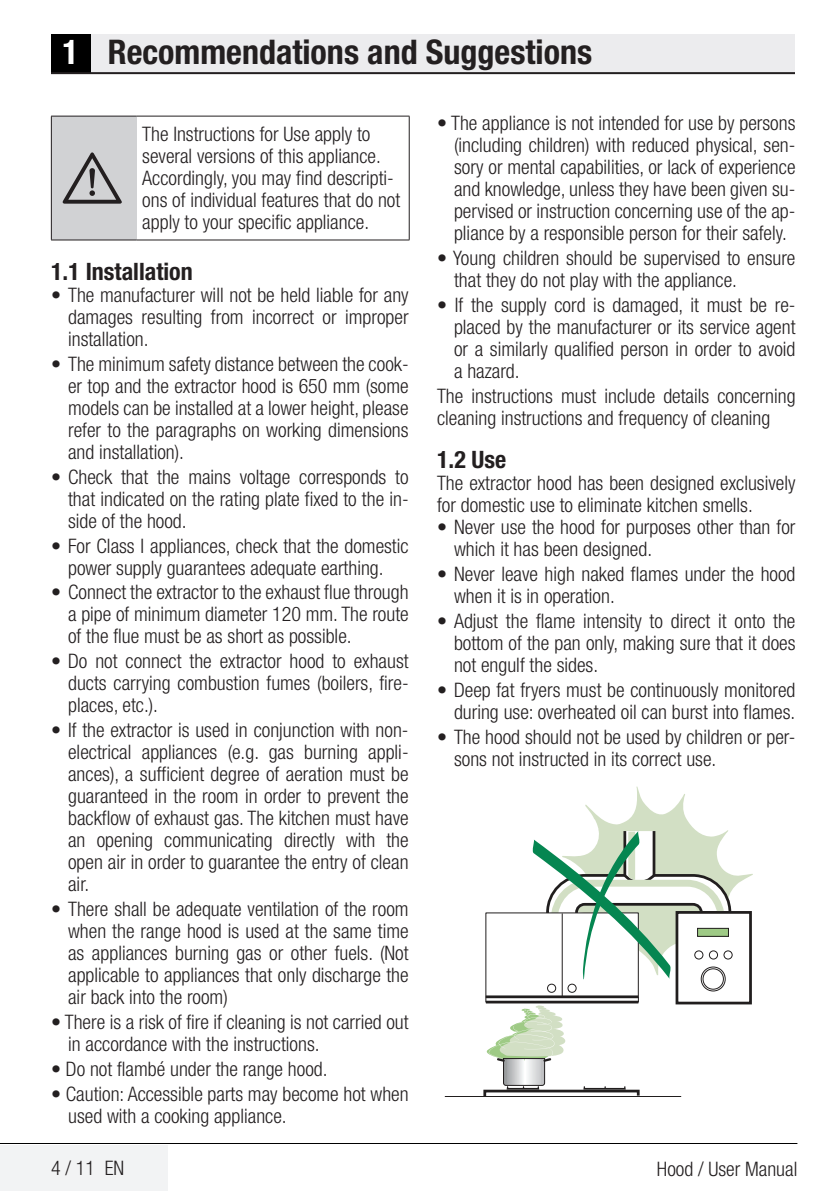
<style>
.page{position:relative;width:840px;height:1191px;background:#fff}
.page>*{position:absolute;margin:0;border:0;box-sizing:border-box;transform-origin:0 0}
.t1{font:64px "ZIWARNUN";color:#231f20}
.Unite_Baslik{font:700 condensed 34px "Helvetica Neue LT Pro";color:#231f20}
.baslık{font:700 condensed 24px "Helvetica Neue LT Pro";color:#231f20}
.Paragraph_Style_3{font:300 condensed 20px/22px "Helvetica Neue LT Pro";color:#231f20;text-align:justify}
.Normal_Yazi{font:300 condensed 20px/22px "Helvetica Neue LT Pro";color:#231f20}
.master1{font:300 condensed 20px "Helvetica Neue LT Pro";color:#231f20}
.s1{color:#fff}
</style>
<div class="page">
<div style="left:0;top:1145px;width:168px;height:46px;background:#f2f3f4"></div>
<hr style="left:0;top:1143px;width:797px;height:1px;background:#000">
<div style="left:51px;top:34px;width:40px;height:39px;background:#000"></div>
<div style="left:91px;top:34px;width:703px;height:39px;background:#ececee"></div>
<hr style="left:51px;top:72px;width:743px;height:2px;background:#231f20">
<div style="left:51px;top:116px;width:85px;height:124px;background:#d1d2d4"></div>
<hr style="left:51px;top:240px;width:85px;height:1px;background:#231f20">
<hr style="left:136px;top:240px;width:273px;height:1px;background:#231f20">
<hr style="left:51px;top:116px;width:85px;height:1px;background:#231f20">
<hr style="left:51px;top:116px;width:1px;height:124px;background:#231f20">
<hr style="left:136px;top:116px;width:273px;height:1px;background:#231f20">
<hr style="left:408px;top:116px;width:1px;height:124px;background:#231f20">
<hr style="left:445px;top:1096px;width:235px;height:1px;background:#211e1e">
<svg style="left:483px;top:1005px;width:157px;height:91px"></svg>
<div style="left:675px;top:911px;width:76px;height:93px;border:3px solid #211e1e"></div>
<svg style="left:700px;top:967px;width:24px;height:24px"></svg>
<div style="left:700px;top:966px;width:25px;height:25px;border:1px solid #211e1e;border-radius:50%"></div>
<div style="left:702px;top:968px;width:21px;height:21px;border:1px solid #211e1e;border-radius:50%"></div>
<svg style="left:487px;top:998px;width:149px;height:1px"></svg>
<hr style="left:485px;top:1000px;width:153px;height:3px;background:#211e1e">
<hr style="left:485px;top:995px;width:153px;height:3px;background:#211e1e">
<div style="left:567px;top:984px;width:9px;height:8px;border:1px solid #211e1e;border-radius:50%"></div>
<div style="left:547px;top:984px;width:8px;height:8px;border:1px solid #211e1e;border-radius:50%"></div>
<hr style="left:561px;top:913px;width:1px;height:83px;background:#211e1e">
<svg style="left:530px;top:786px;width:221px;height:199px"></svg>
<p class="Unite_Baslik" style="left:62px;top:31px;width:531px"><span class="s1">1</span> Recommendations and Suggestions</p>
<p class="Paragraph_Style_3" style="left:142px;top:123px;width:259px;text-align:left">The Instructions for Use apply to several versions of this appliance.<br>Accordingly, you may find descripti&shy;ons of individual features that do not apply to your specific appliance.</p>
<p class="baslık" style="left:51px;top:257px;width:143px">1.1 Installation</p>
<p class="Paragraph_Style_3" style="left:68px;top:284px;width:342px;text-indent:-17px">• The manufacturer will not be held liable for any damages resulting from incorrect or improper installation.</p>
<p class="Paragraph_Style_3" style="left:68px;top:352px;width:342px;text-indent:-17px">• The minimum safety distance between the cook&shy;er top and the extractor hood is 650 mm (some models can be installed at a lower height, please refer to the paragraphs on working dimensions and installation).</p>
<p class="Paragraph_Style_3" style="left:68px;top:465px;width:342px;text-indent:-17px">• Check that the mains voltage corresponds to that indicated on the rating plate fixed to the in&shy;side of the hood.</p>
<p class="Paragraph_Style_3" style="left:51px;top:534px;width:359px;text-align:center">• For Class I appliances, check that the domestic power supply guarantees adequate earthing.</p>
<p class="Paragraph_Style_3" style="left:68px;top:581px;width:342px;text-indent:-17px">• Connect the extractor to the exhaust flue through a pipe of minimum diameter 120 mm. The route of the flue must be as short as possible.</p>
<p class="Paragraph_Style_3" style="left:68px;top:650px;width:342px;text-indent:-17px">• Do not connect the extractor hood to exhaust ducts carrying combustion fumes (boilers, fire&shy;places, etc.).</p>
<p class="Paragraph_Style_3" style="left:68px;top:719px;width:342px;text-indent:-17px">• If the extractor is used in conjunction with non&shy;electrical appliances (e.g. gas burning appli&shy;ances), a sufficient degree of aeration must be guaranteed in the room in order to prevent the backflow of exhaust gas. The kitchen must have an opening communicating directly with the open air in order to guarantee the entry of clean air.</p>
<p class="Paragraph_Style_3" style="left:68px;top:897px;width:342px;text-indent:-17px">• There shall be adequate ventilation of the room when the range hood is used at the same time as appliances burning gas or other fuels. (Not applicable to appliances that only discharge the air back into the room)</p>
<p class="Paragraph_Style_3" style="left:68px;top:1010px;width:342px;text-indent:-17px">• There is a risk of fire if cleaning is not carried out in accordance with the instructions.</p>
<p class="Paragraph_Style_3" style="left:51px;top:1057px;width:278px">• Do not flambé under the range hood.</p>
<p class="Paragraph_Style_3" style="left:68px;top:1082px;width:342px;text-indent:-17px">• Caution: Accessible parts may become hot when used with a cooking appliance.</p>
<p class="t1" style="left:63px;top:144px;width:63px">A</p>
<p class="Paragraph_Style_3" style="left:454px;top:112px;width:343px;text-indent:-17px">• The appliance is not intended for use by persons (including children) with reduced physical, sen&shy;sory or mental capabilities, or lack of experience and knowledge, unless they have been given su&shy;pervised or instruction concerning use of the ap&shy;pliance by a responsible person for their safely.</p>
<p class="Paragraph_Style_3" style="left:454px;top:247px;width:343px;text-indent:-17px">• Young children should be supervised to ensure that they do not play with the appliance.</p>
<p class="Paragraph_Style_3" style="left:454px;top:294px;width:343px;text-indent:-17px">• If the supply cord is damaged, it must be re&shy;placed by the manufacturer or its service agent or a similarly qualified person in order to avoid a hazard.</p>
<p class="Paragraph_Style_3" style="left:437px;top:384px;width:360px">The instructions must include details concerning cleaning instructions and frequency of cleaning</p>
<p class="baslık" style="left:437px;top:445px;width:71px">1.2 Use</p>
<p class="Normal_Yazi" style="left:437px;top:471px;width:360px">The extractor hood has been designed exclusively for domestic use to eliminate kitchen smells.</p>
<p class="Paragraph_Style_3" style="left:454px;top:516px;width:343px;text-indent:-17px">• Never use the hood for purposes other than for which it has been designed.</p>
<p class="Paragraph_Style_3" style="left:454px;top:563px;width:343px;text-indent:-17px">• Never leave high naked flames under the hood when it is in operation.</p>
<p class="Paragraph_Style_3" style="left:454px;top:610px;width:343px;text-indent:-17px">• Adjust the flame intensity to direct it onto the bottom of the pan only, making sure that it does not engulf the sides.</p>
<p class="Paragraph_Style_3" style="left:437px;top:678px;width:360px;text-align:right">• Deep fat fryers must be continuously monitored during use: overheated oil can burst into flames.</p>
<p class="Paragraph_Style_3" style="left:454px;top:725px;width:343px;text-indent:-17px">• The hood should not be used by children or per&shy;sons not instructed in its correct use.</p>
<p class="Normal_Yazi" style="left:51px;top:1157px;width:75px">4 / 11 EN</p>
<p class="master1" style="left:656px;top:1157px;width:142px">Hood / User Manual</p>
</div>
